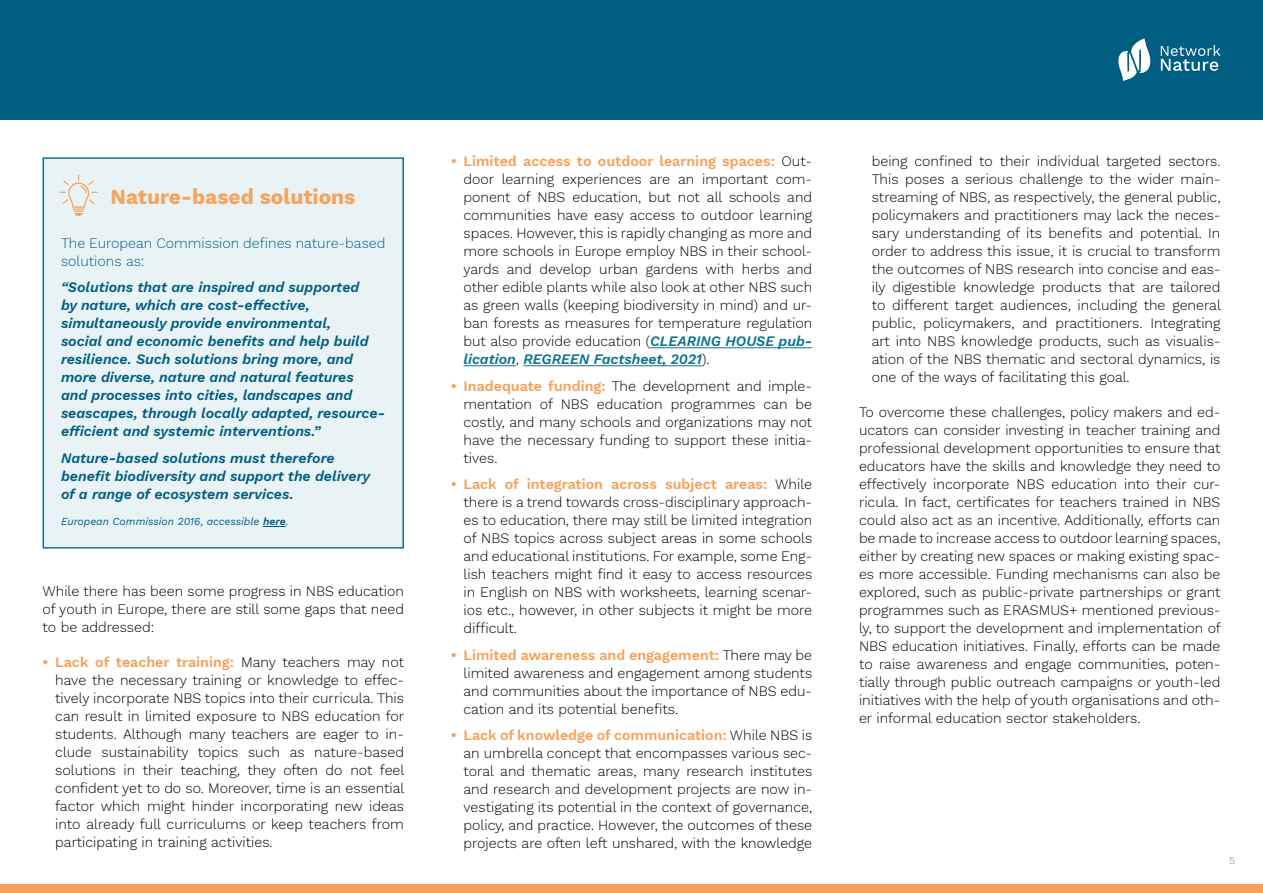
<style>
.page{position:relative;width:1263px;height:893px;background:#fff}
.page>*{position:absolute;margin:0;border:0;box-sizing:border-box;transform-origin:0 0}
.t1{font:700 21px "Work Sans";color:#f6a35e}
.t2{font:300 14.25px/18px "Work Sans";color:#000;text-align:justify}
.t3{font:italic 600 14.25px/18px "Work Sans";color:#005e82}
.t4{font:300 14.25px/18px "Work Sans";color:#005e82}
.t5{font:italic 10.5px "Work Sans";color:#005e82}
.t6{font:10.5px "Work Sans";color:#86b9c7}
.s1{font-weight:600}
.s2{font-weight:600;color:#f6a15a}
.s3{font-weight:600;font-style:italic;color:#0d738f}
</style>
<div class="page">
<div style="left:0;top:0;width:1263px;height:119px;background:#005e82"></div>
<div style="left:0;top:884px;width:1263px;height:9px;background:#f6a15a"></div>
<svg style="left:1161px;top:45px;width:59px;height:26px"></svg>
<svg style="left:1118px;top:38px;width:33px;height:43px"></svg>
<hr style="left:650px;top:347px;width:162px;height:1px;background:#0d738f">
<hr style="left:463px;top:365px;width:53px;height:1px;background:#0d738f">
<hr style="left:523px;top:365px;width:179px;height:1px;background:#0d738f">
<div style="left:43px;top:158px;width:360px;height:390px;background:#e9f3f5"></div>
<svg style="left:263px;top:526px;width:23px;height:1px"></svg>
<div style="left:43px;top:157px;width:361px;height:392px;border:2px solid #0d738f"></div>
<svg style="left:60px;top:174px;width:38px;height:42px"></svg>
<h1 class="t1" style="left:111px;top:181px;width:246px">Nature-based solutions</h1>
<p class="t4" style="left:61px;top:233px;width:326px">The European Commission defines nature-based solutions as:</p>
<p class="t3" style="left:61px;top:278px;width:326px">“Solutions that are inspired and supported<br>by nature, which are cost-effective, simultaneously provide environmental,<br>social and economic benefits and help build resilience. Such solutions bring more, and more diverse, nature and natural features<br>and processes into cities, landscapes and seascapes, through locally adapted, resource&shy;efficient and systemic interventions.”</p>
<p class="t3" style="left:61px;top:448px;width:311px">Nature-based solutions must therefore benefit biodiversity and support the delivery of a range of ecosystem services.</p>
<p class="t5" style="left:61px;top:514px;width:229px">European Commission 2016, accessible <span class="s1">here</span>.</p>
<p class="t2" style="left:43px;top:581px;width:363px">While there has been some progress in NBS education of youth in Europe, there are still some gaps that need to be addressed:</p>
<p class="t2" style="left:55px;top:652px;width:351px;text-indent:-13px"><span class="s2">• Lack of teacher training:</span> Many teachers may not have the necessary training or knowledge to effec&shy;tively incorporate NBS topics into their curricula. This can result in limited exposure to NBS education for students. Although many teachers are eager to in&shy;clude sustainability topics such as nature-based solutions in their teaching, they often do not feel confident yet to do so. Moreover, time is an essential factor which might hinder incorporating new ideas into already full curriculums or keep teachers from participating in training activities.</p>
<p class="t2" style="left:463px;top:152px;width:350px;text-indent:-13px"><span class="s2">• Limited access to outdoor learning spaces:</span> Out&shy;door learning experiences are an important com&shy;ponent of NBS education, but not all schools and communities have easy access to outdoor learning spaces. However, this is rapidly changing as more and more schools in Europe employ NBS in their school&shy;yards and develop urban gardens with herbs and other edible plants while also look at other NBS such as green walls (keeping biodiversity in mind) and ur&shy;ban forests as measures for temperature regulation but also provide education (<span class="s3">CLEARING HOUSE pub&shy;lication</span>, <span class="s3">REGREEN Factsheet, 2021</span>).</p>
<p class="t2" style="left:463px;top:376px;width:350px;text-indent:-13px"><span class="s2">• Inadequate funding:</span> The development and imple&shy;mentation of NBS education programmes can be costly, and many schools and organizations may not have the necessary funding to support these initia&shy;tives.</p>
<p class="t2" style="left:463px;top:475px;width:350px;text-indent:-13px"><span class="s2">• Lack of integration across subject areas:</span> While there is a trend towards cross-disciplinary approach&shy;es to education, there may still be limited integration of NBS topics across subject areas in some schools and educational institutions. For example, some Eng&shy;lish teachers might find it easy to access resources in English on NBS with worksheets, learning scenar&shy;ios etc., however, in other subjects it might be more difficult.</p>
<p class="t2" style="left:463px;top:645px;width:350px;text-indent:-13px"><span class="s2">• Limited awareness and engagement:</span> There may be limited awareness and engagement among students and communities about the importance of NBS edu&shy;cation and its potential benefits.</p>
<p class="t2" style="left:463px;top:726px;width:350px;text-indent:-13px"><span class="s2">• Lack of knowledge of communication:</span> While NBS is an umbrella concept that encompasses various sec&shy;toral and thematic areas, many research institutes and research and development projects are now in&shy;vestigating its potential in the context of governance, policy, and practice. However, the outcomes of these projects are often left unshared, with the knowledge</p>
<p class="t2" style="left:872px;top:152px;width:351px">being confined to their individual targeted sectors.<br>This poses a serious challenge to the wider main&shy;streaming of NBS, as respectively, the general public, policymakers and practitioners may lack the neces&shy;sary understanding of its benefits and potential. In order to address this issue, it is crucial to transform the outcomes of NBS research into concise and eas&shy;ily digestible knowledge products that are tailored to different target audiences, including the general public, policymakers, and practitioners. Integrating art into NBS knowledge products, such as visualis&shy;ation of the NBS thematic and sectoral dynamics, is one of the ways of facilitating this goal.</p>
<p class="t2" style="left:859px;top:403px;width:363px">To overcome these challenges, policy makers and ed&shy;ucators can consider investing in teacher training and professional development opportunities to ensure that educators have the skills and knowledge they need to effectively incorporate NBS education into their cur&shy;ricula. In fact, certificates for teachers trained in NBS could also act as an incentive. Additionally, efforts can be made to increase access to outdoor learning spaces, either by creating new spaces or making existing spac&shy;es more accessible. Funding mechanisms can also be explored, such as public-private partnerships or grant programmes such as ERASMUS+ mentioned previous&shy;ly, to support the development and implementation of NBS education initiatives. Finally, efforts can be made to raise awareness and engage communities, poten&shy;tially through public outreach campaigns or youth-led initiatives with the help of youth organisations and oth&shy;er informal education sector stakeholders.</p>
<p class="t6" style="left:1229px;top:853px;width:8px">5</p>
</div>
